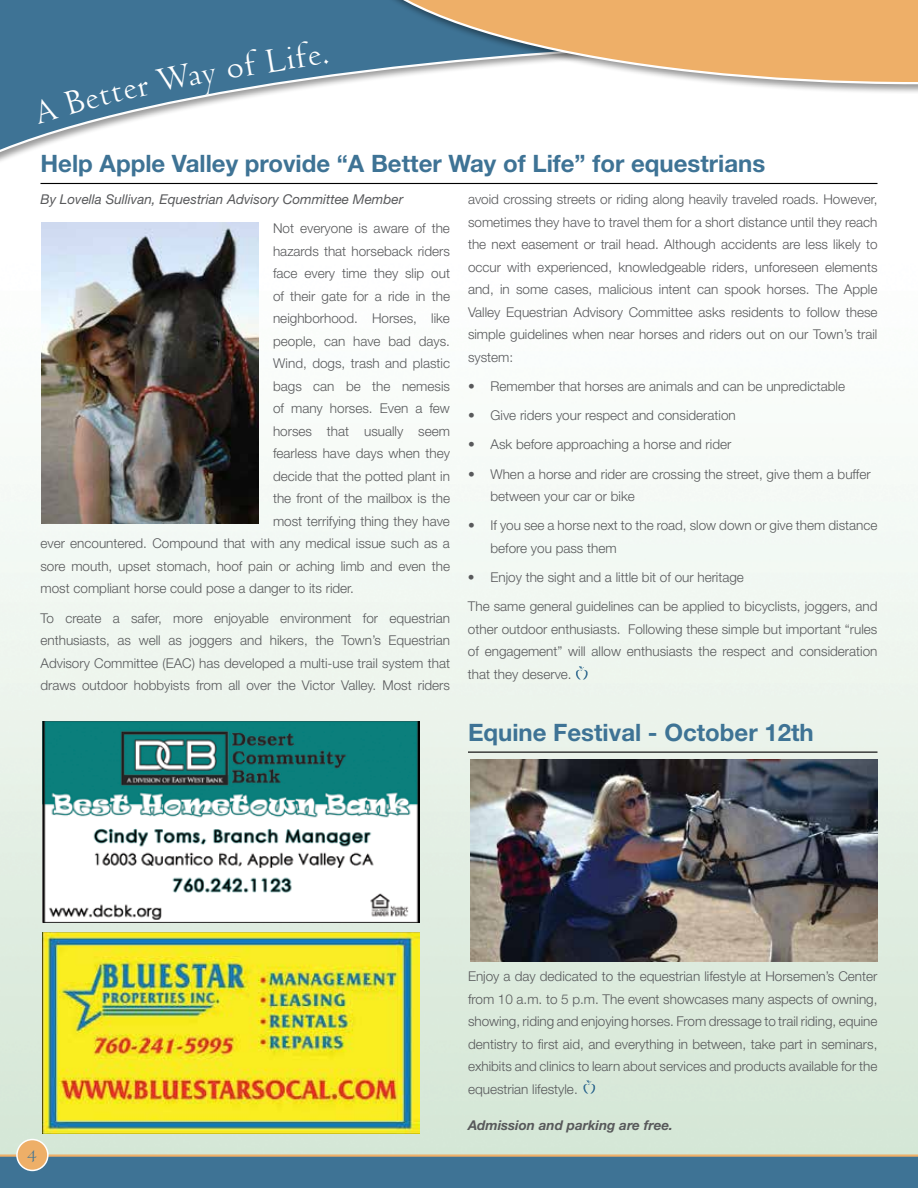
<style>
.page{position:relative;width:918px;height:1188px;background:#fff}
.page>*{position:absolute;margin:0;border:0;box-sizing:border-box;transform-origin:0 0}
.t1{font:700 24px "Helvetica Neue";color:#3e7395}
.t2{font:19.5px "Venetian 301 BT";color:#3e7395}
.t3{font:300 13.5px/22.5px "Helvetica Neue";color:#58595b;text-align:justify}
.t4{font:italic 13.5px "Helvetica Neue";color:#58595b}
.t5{font:italic 700 13.5px "Helvetica Neue";color:#58595b}
</style>
<div class="page">
<img style="left:0;top:182px;width:918px;height:972px">
<div style="left:0;top:1156px;width:918px;height:32px;background:#3e7395"></div>
<hr style="left:0;top:1154px;width:918px;height:3px;background:#eeaf68">
<div style="left:17px;top:1140px;width:31px;height:30px;background:#eeaf68;border-radius:50%"></div>
<div style="left:16px;top:1139px;width:33px;height:32px;border:2px solid #fff;border-radius:50%"></div>
<svg style="left:0;top:0;width:348px;height:161px"></svg>
<div style="left:348px;top:0;width:570px;height:94px;background:#000;opacity:.4"></div>
<svg style="left:350px;top:0;width:567px;height:84px;background:#cfb089"></svg>
<img style="left:42px;top:722px;width:378px;height:201px">
<img style="left:42px;top:932px;width:378px;height:201px">
<hr style="left:40px;top:183px;width:838px;height:1px;background:#000">
<hr style="left:468px;top:752px;width:410px;height:1px;background:#000">
<svg style="left:575px;top:666px;width:13px;height:14px"></svg>
<svg style="left:583px;top:1080px;width:13px;height:14px"></svg>
<img style="left:470px;top:760px;width:408px;height:201px">
<img style="left:41px;top:222px;width:218px;height:301px">
<svg style="left:917px;top:0;width:1px;height:94px"></svg>
<svg style="left:32px;top:63px;width:188px;height:62px;background:#638ca7"></svg>
<div style="left:227px;top:41px;width:102px;height:38px;background:#3e7395"></div>
<h1 class="t1" style="left:40px;top:149px;width:726px">Help Apple Valley provide “A Better Way of Life” for equestrians</h1>
<p class="t4" style="left:40px;top:191px;width:364px">By Lovella Sullivan, Equestrian Advisory Committee Member</p>
<p class="t3" style="left:273px;top:217px;width:178px">Not everyone is aware of the</p>
<p class="t3" style="left:273px;top:239px;width:178px">hazards that horseback riders</p>
<p class="t3" style="left:273px;top:262px;width:178px">face every time they slip out</p>
<p class="t3" style="left:273px;top:284px;width:178px">of their gate for a ride in the</p>
<p class="t3" style="left:273px;top:307px;width:178px">neighborhood. Horses, like</p>
<p class="t3" style="left:273px;top:329px;width:178px">people, can have bad days.</p>
<p class="t3" style="left:273px;top:352px;width:178px">Wind, dogs, trash and plastic</p>
<p class="t3" style="left:273px;top:374px;width:178px">bags can be the nemesis</p>
<p class="t3" style="left:273px;top:397px;width:178px">of many horses. Even a few</p>
<p class="t3" style="left:273px;top:419px;width:178px">horses that usually seem</p>
<p class="t3" style="left:273px;top:442px;width:178px">fearless have days when they</p>
<p class="t3" style="left:273px;top:464px;width:178px">decide that the potted plant in</p>
<p class="t3" style="left:273px;top:487px;width:178px">the front of the mailbox is the</p>
<p class="t3" style="left:273px;top:509px;width:178px">most terrifying thing they have</p>
<p class="t3" style="left:40px;top:532px;width:411px">ever encountered. Compound that with any medical issue such as a</p>
<p class="t3" style="left:40px;top:554px;width:411px">sore mouth, upset stomach, hoof pain or aching limb and even the</p>
<p class="t3" style="left:40px;top:577px;width:315px">most compliant horse could pose a danger to its rider.</p>
<p class="t3" style="left:40px;top:606px;width:411px">To create a safer, more enjoyable environment for equestrian enthusiasts, as well as joggers and hikers, the Town’s Equestrian Advisory Committee (EAC) has developed a multi-use trail system that draws outdoor hobbyists from all over the Victor Valley. Most riders</p>
<p class="t3" style="left:468px;top:188px;width:411px">avoid crossing streets or riding along heavily traveled roads. However, sometimes they have to travel them for a short distance until they reach the next easement or trail head. Although accidents are less likely to occur with experienced, knowledgeable riders, unforeseen elements and, in some cases, malicious intent can spook horses. The Apple Valley Equestrian Advisory Committee asks residents to follow these simple guidelines when near horses and riders out on our Town’s trail system:</p>
<p class="t3" style="left:468px;top:374px;width:379px">• Remember that horses are animals and can be unpredictable</p>
<p class="t3" style="left:468px;top:404px;width:269px">• Give riders your respect and consideration</p>
<p class="t3" style="left:468px;top:433px;width:265px">• Ask before approaching a horse and rider</p>
<p class="t3" style="left:491px;top:462px;width:382px;text-indent:-23px">• When a horse and rider are crossing the street, give them a buffer between your car or bike</p>
<p class="t3" style="left:490px;top:514px;width:388px;text-indent:-22px">• If you see a horse next to the road, slow down or give them distance before you pass them</p>
<p class="t3" style="left:468px;top:562px;width:411px;line-height:29.2px">• Enjoy the sight and a little bit of our heritage<br>The same general guidelines can be applied to bicyclists, joggers, and</p>
<p class="t3" style="left:468px;top:618px;width:411px">other outdoor enthusiasts. Following these simple but important “rules of engagement” will allow enthusiasts the respect and consideration that they deserve.</p>
<h1 class="t1" style="left:468px;top:717px;width:347px">Equine Festival - October 12th</h1>
<h2 class="t2" style="left:27px;top:1143px;width:11px">4</h2>
<p class="t3" style="left:468px;top:965px;width:411px">Enjoy a day dedicated to the equestrian lifestyle at Horsemen’s Center from 10 a.m. to 5 p.m. The event showcases many aspects of owning, showing, riding and enjoying horses. From dressage to trail riding, equine dentistry to first aid, and everything in between, take part in seminars, exhibits and clinics to learn about services and products available for the equestrian lifestyle.</p>
<p class="t5" style="left:468px;top:1116px;width:207px">Admission and parking are free.</p>
</div>
